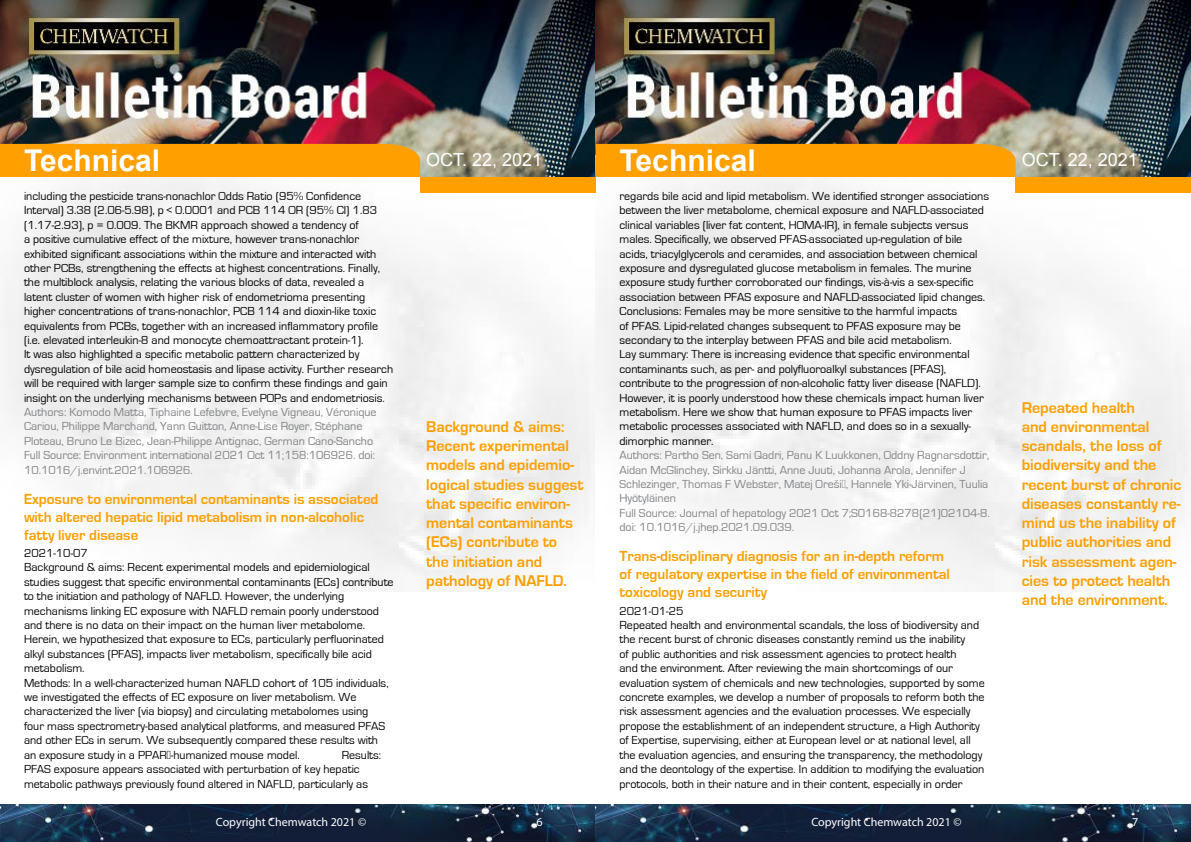
<style>
.page{position:relative;width:1191px;height:842px;background:#fff}
.page>*{position:absolute;margin:0;border:0;box-sizing:border-box;transform-origin:0 0}
.t1{font:700 30px "Arial";color:#fff}
.t2{font:18px "Arial";color:#fff}
.t3{font:700 16px/19.2px "Eurostile";color:#ff9f00}
.t4{font:700 15px/18px "Eurostile";color:#ff9f00}
.t5{font:12px/14.4px "Eurostile";color:#000}
.t6{font:12px/14.4px "Eurostile";color:#808285}
.t7{font:12px "Myriad Pro";color:#fff}
</style>
<div class="page">
<img style="left:0;top:0;width:1191px;height:592px">
<div style="left:420px;top:177px;width:175px;height:15px;background:#ff9f00"></div>
<div style="left:1015px;top:177px;width:176px;height:15px;background:#ff9f00"></div>
<div style="left:0;top:144px;width:420px;height:33px;background:#ff9f00"></div>
<div style="left:595px;top:144px;width:420px;height:33px;background:#ff9f00"></div>
<img style="left:0;top:804px;width:1191px;height:38px">
<h1 class="t1" style="left:24px;top:141px;width:138px">Technical</h1>
<h1 class="t1" style="left:619px;top:141px;width:138px">Technical</h1>
<p class="t5" style="left:24px;top:189px;width:371px">including the pesticide trans-nonachlor Odds Ratio (95% Confidence Interval) 3.38 (2.06-5.98), p &lt; 0.0001 and PCB 114 OR (95% CI) 1.83 (1.17-2.93), p = 0.009. The BKMR approach showed a tendency of<br>a positive cumulative effect of the mixture, however trans-nonachlor exhibited significant associations within the mixture and interacted with other PCBs, strengthening the effects at highest concentrations. Finally, the multiblock analysis, relating the various blocks of data, revealed a latent cluster of women with higher risk of endometrioma presenting higher concentrations of trans-nonachlor, PCB 114 and dioxin-like toxic equivalents from PCBs, together with an increased inflammatory profile (i.e. elevated interleukin-8 and monocyte chemoattractant protein-1).<br>It was also highlighted a specific metabolic pattern characterized by dysregulation of bile acid homeostasis and lipase activity. Further research will be required with larger sample size to confirm these findings and gain insight on the underlying mechanisms between POPs and endometriosis.</p>
<p class="t6" style="left:24px;top:405px;width:354px">Authors: Komodo Matta, Tiphaine Lefebvre, Evelyne Vigneau, Véronique Cariou, Philippe Marchand, Yann Guitton, Anne-Lise Royer, Stéphane Ploteau, Bruno Le Bizec, Jean-Philippe Antignac, German Cano-Sancho Full Source: Environment international 2021 Oct 11;158:106926. doi:<br>10.1016/j.envint.2021.106926.</p>
<p class="t4" style="left:24px;top:490px;width:356px">Exposure to environmental contaminants is associated with altered hepatic lipid metabolism in non-alcoholic fatty liver disease</p>
<p class="t5" style="left:24px;top:546px;width:371px">2021-10-07<br>Background &amp; aims: Recent experimental models and epidemiological studies suggest that specific environmental contaminants (ECs) contribute to the initiation and pathology of NAFLD. However, the underlying mechanisms linking EC exposure with NAFLD remain poorly understood and there is no data on their impact on the human liver metabolome.<br>Herein, we hypothesized that exposure to ECs, particularly perfluorinated alkyl substances (PFAS), impacts liver metabolism, specifically bile acid metabolism.<br>Methods: In a well-characterized human NAFLD cohort of 105 individuals, we investigated the effects of EC exposure on liver metabolism. We characterized the liver (via biopsy) and circulating metabolomes using<br>four mass spectrometry-based analytical platforms, and measured PFAS and other ECs in serum. We subsequently compared these results with<br>an exposure study in a PPARα-humanized mouse model.</p>
<h2 class="t2" style="left:426px;top:148px;width:118px">Oct. 22, 2021</h2>
<h2 class="t2" style="left:1021px;top:148px;width:118px">Oct. 22, 2021</h2>
<p class="t5" style="left:619px;top:189px;width:371px">regards bile acid and lipid metabolism. We identified stronger associations between the liver metabolome, chemical exposure and NAFLD-associated clinical variables (liver fat content, HOMA-IR), in female subjects versus males. Specifically, we observed PFAS-associated up-regulation of bile acids, triacylglycerols and ceramides, and association between chemical exposure and dysregulated glucose metabolism in females. The murine exposure study further corroborated our findings, vis-à-vis a sex-specific association between PFAS exposure and NAFLD-associated lipid changes.<br>Conclusions: Females may be more sensitive to the harmful impacts<br>of PFAS. Lipid-related changes subsequent to PFAS exposure may be secondary to the interplay between PFAS and bile acid metabolism.<br>Lay summary: There is increasing evidence that specific environmental contaminants such, as per- and polyfluoroalkyl substances (PFAS), contribute to the progression of non-alcoholic fatty liver disease (NAFLD).<br>However, it is poorly understood how these chemicals impact human liver metabolism. Here we show that human exposure to PFAS impacts liver metabolic processes associated with NAFLD, and does so in a sexually&shy;dimorphic manner.</p>
<p class="t6" style="left:619px;top:448px;width:372px">Authors: Partho Sen, Sami Qadri, Panu K Luukkonen, Oddny Ragnarsdottir, Aidan McGlinchey, Sirkku Jäntti, Anne Juuti, Johanna Arola, Jennifer J Schlezinger, Thomas F Webster, Matej Orešič, Hannele Yki-Järvinen, Tuulia Hyötyläinen<br>Full Source: Journal of hepatology 2021 Oct 7;S0168-8278(21)02104-8. doi: 10.1016/j.jhep.2021.09.039.</p>
<p class="t4" style="left:619px;top:548px;width:332px">Trans-disciplinary diagnosis for an in-depth reform of regulatory expertise in the field of environmental toxicology and security</p>
<p class="t5" style="left:619px;top:604px;width:367px">2021-01-25<br>Repeated health and environmental scandals, the loss of biodiversity and the recent burst of chronic diseases constantly remind us the inability<br>of public authorities and risk assessment agencies to protect health<br>and the environment. After reviewing the main shortcomings of our evaluation system of chemicals and new technologies, supported by some concrete examples, we develop a number of proposals to reform both the risk assessment agencies and the evaluation processes. We especially propose the establishment of an independent structure, a High Authority of Expertise, supervising, either at European level or at national level, all the evaluation agencies, and ensuring the transparency, the methodology and the deontology of the expertise. In addition to modifying the evaluation protocols, both in their nature and in their content, especially in order</p>
<p class="t3" style="left:1021px;top:398px;width:161px">Repeated health<br>and environmental scandals, the loss of biodiversity and the recent burst of chronic diseases constantly re&shy;mind us the inability of public authorities and risk assessment agen&shy;cies to protect health and the environment.</p>
<h3 class="t3" style="left:426px;top:417px;width:159px">Background &amp; aims:<br>Recent experimental models and epidemio&shy;logical studies suggest that specific environ&shy;mental contaminants (ECs) contribute to the initiation and pathology of NAFLD.</h3>
<p class="t5" style="left:24px;top:748px;width:359px;text-indent:318px">Results:<br>PFAS exposure appears associated with perturbation of key hepatic metabolic pathways previously found altered in NAFLD, particularly as</p>
<p class="t7" style="left:216px;top:815px;width:152px">Copyright Chemwatch 2021 ©</p>
<p class="t7" style="left:536px;top:815px;width:8px">6</p>
<p class="t7" style="left:811px;top:815px;width:152px">Copyright Chemwatch 2021 ©</p>
<p class="t7" style="left:1132px;top:815px;width:8px">7</p>
</div>
